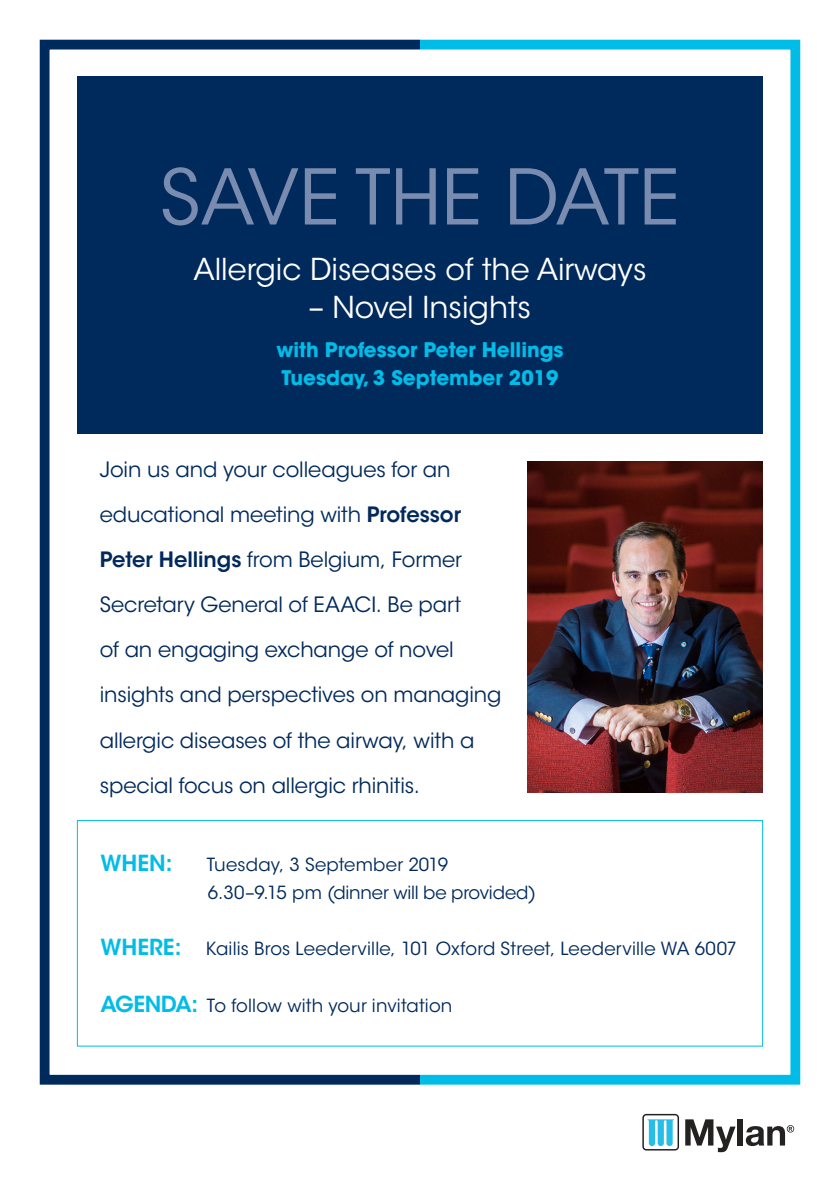
<style>
.page{position:relative;width:840px;height:1191px;background:#fff}
.page>*{position:absolute;margin:0;border:0;box-sizing:border-box;transform-origin:0 0}
.t1{font:76px "ITC Avant Garde Std";color:#798cb0}
.t2{font:30px "ITC Avant Garde Std";color:#fff}
.t3{font:600 22px "ITC Avant Garde Std";color:#02bce8}
.t4{font:21px/45px "ITC Avant Garde Std";letter-spacing:-.005em;color:#00295c}
.t5{font:700 20px/28px "ITC Avant Garde Std";color:#02bce8}
.t6{font:18px "ITC Avant Garde Std";letter-spacing:.01em;color:#00295c}
.t7{font:18px "ITC Avant Garde Std";letter-spacing:-.01em;color:#00295c}
.s1{font-weight:600}
.s2{font-weight:600;font-size:22px;color:#02bce8}
</style>
<div class="page">
<div style="left:40px;top:40px;width:384px;height:1044px;border:10px solid #00295c"></div>
<div style="left:415px;top:40px;width:384px;height:1044px;border:10px solid #02bce8"></div>
<svg style="left:685px;top:1119px;width:50px;height:33px"></svg>
<div style="left:737px;top:1119px;width:5px;height:26px;background:#242121"></div>
<svg style="left:642px;top:1113px;width:36px;height:37px"></svg>
<svg style="left:745px;top:1125px;width:48px;height:21px"></svg>
<img style="left:527px;top:461px;width:235px;height:331px">
<div style="left:77px;top:77px;width:685px;height:357px;background:#00295c"></div>
<div style="left:77px;top:820px;width:685px;height:226px;border:1px solid #02bce8"></div>
<p class="t1" style="left:160px;top:151px;width:521px">SAVE THE DATE</p>
<p class="t2" style="left:193px;top:251px;width:454px">Allergic Diseases of the Airways</p>
<p class="t2" style="left:308px;top:288px;width:224px">– Novel Insights</p>
<p class="t5" style="left:276px;top:335px;width:288px">with Professor Peter Hellings<br>Tuesday, 3 September 2019</p>
<p class="t4" style="left:100px;top:447px;width:363px">Join us and your colleagues for an educational meeting with <span class="s1">Professor Peter Hellings</span> from Belgium, Former Secretary General of EAACI. Be part</p>
<p class="t4" style="left:100px;top:627px;width:355px">of an engaging exchange of novel</p>
<p class="t4" style="left:100px;top:672px;width:403px">insights and perspectives on managing allergic diseases of the airway, with a special focus on allergic rhinitis.</p>
<p class="t3" style="left:100px;top:849px;width:73px">WHEN:</p>
<p class="t6" style="left:207px;top:853px;width:243px">Tuesday, 3 September 2019</p>
<p class="t7" style="left:208px;top:881px;width:329px">6.30–9.15 pm (dinner will be provided)</p>
<p class="t3" style="left:100px;top:933px;width:82px">WHERE:</p>
<p class="t6" style="left:206px;top:938px;width:532px">Kailis Bros Leederville, 101 Oxford Street, Leederville WA 6007</p>
<p class="t6" style="left:100px;top:994px;width:353px"><span class="s2">AGENDA:</span> To follow with your invitation</p>
</div>
